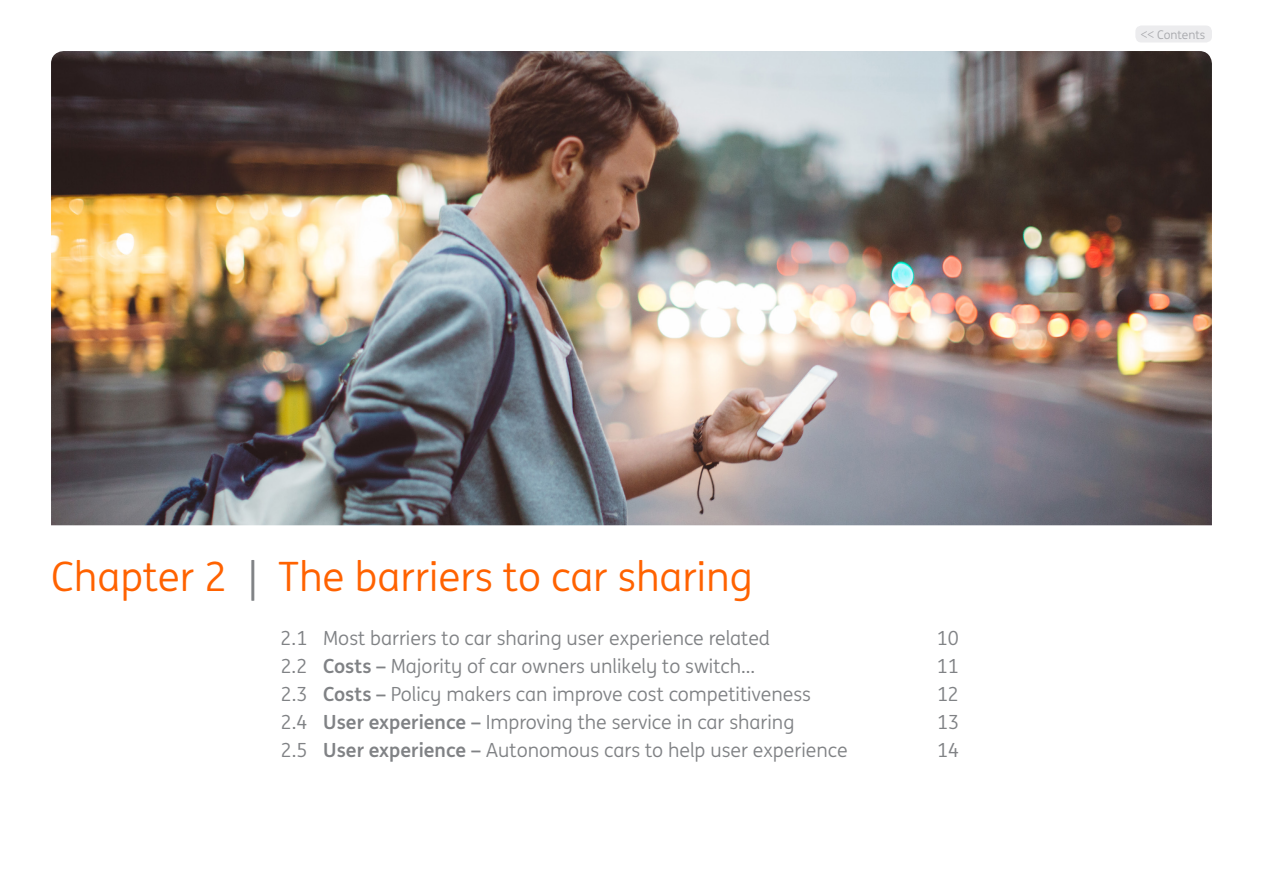
<style>
.page{position:relative;width:1263px;height:893px;background:#fff}
.page>*{position:absolute;margin:0;border:0;box-sizing:border-box;transform-origin:0 0}
.t1{font:40.5px "ING Me";color:#ff6200}
.t2{font:19.5px "ING Me";color:#808285}
.t3{font:12px "ING Me";color:#a8a9ad}
.s1{color:#808285}
.s2{font-weight:700}
</style>
<div class="page">
<img style="left:51px;top:51px;width:1161px;height:474px">
<div style="left:1135px;top:26px;width:77px;height:17px;background:#ececee;border-radius:6px"></div>
<p class="t3" style="left:1141px;top:26px;width:66px">&lt;&lt; Contents</p>
<h1 class="t1" style="left:51px;top:547px;width:703px">Chapter 2 <span class="s1">|</span> The barriers to car sharing</h1>
<p class="t2" style="left:281px;top:624px;width:491px">2.1 Most barriers to car sharing user experience related</p>
<p class="t2" style="left:937px;top:624px;width:23px">10</p>
<p class="t2" style="left:281px;top:652px;width:476px">2.2 <span class="s2">Costs –</span> Majority of car owners unlikely to switch...</p>
<p class="t2" style="left:937px;top:652px;width:23px">11</p>
<p class="t2" style="left:281px;top:680px;width:532px">2.3 <span class="s2">Costs –</span> Policy makers can improve cost competitiveness</p>
<p class="t2" style="left:937px;top:680px;width:23px">12</p>
<p class="t2" style="left:281px;top:708px;width:515px">2.4 <span class="s2">User experience –</span> Improving the service in car sharing</p>
<p class="t2" style="left:937px;top:708px;width:23px">13</p>
<p class="t2" style="left:281px;top:736px;width:568px">2.5 <span class="s2">User experience –</span> Autonomous cars to help user experience</p>
<p class="t2" style="left:937px;top:736px;width:23px">14</p>
</div>
